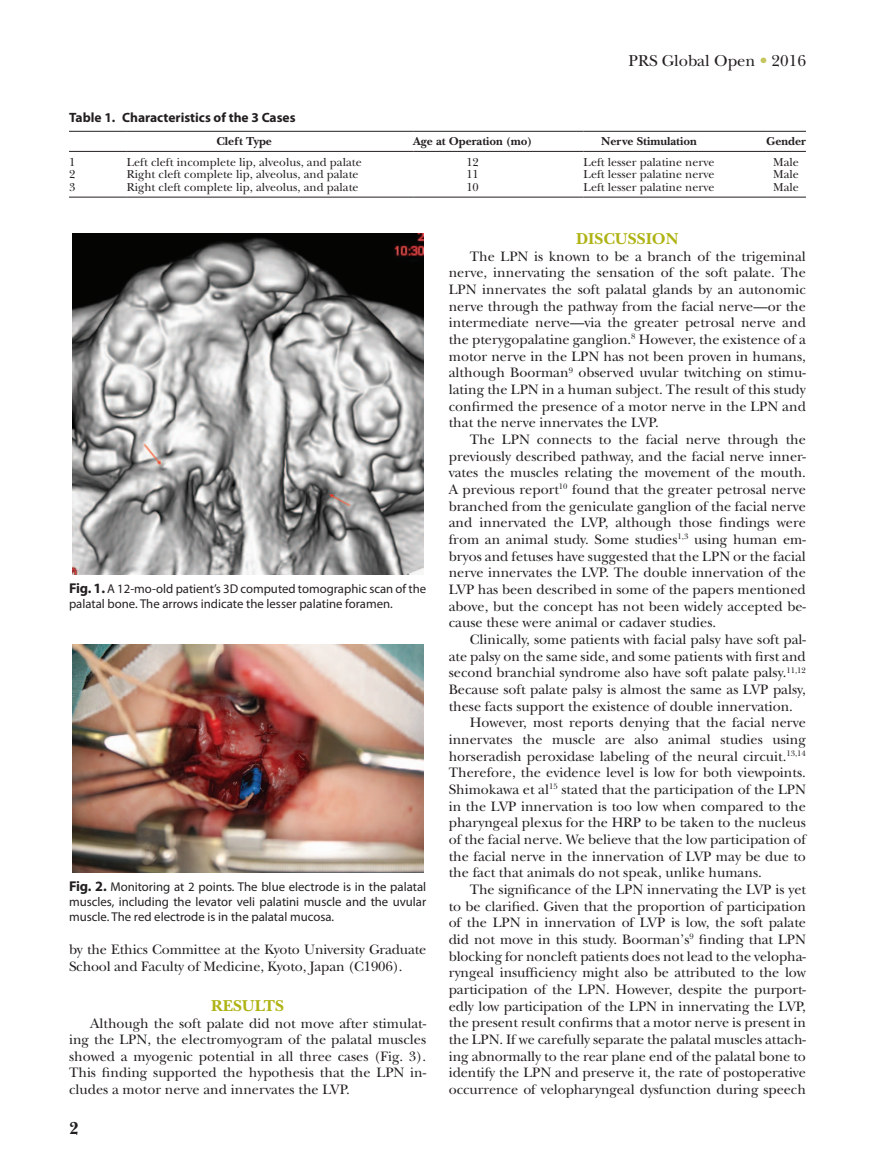
<style>
.page{position:relative;width:878px;height:1175px;background:#fff}
.page>*{position:absolute;margin:0;border:0;box-sizing:border-box;transform-origin:0 0}
.t1{font:700 18px "New Baskerville";color:#231f20}
.t2{font:16.5px "New Baskerville";color:#231f20}
.t3{font:700 16.5px "New Baskerville";color:#afb314}
.t4{font:14.25px/16.6px "New Baskerville";color:#231f20;text-align:justify}
.t5{font:700 13.5px "Myriad Pro";color:#231f20}
.t6{font:12.75px/15px "Myriad Pro";color:#231f20}
.t7{font:12px "New Baskerville";color:#231f20}
.t8{font:700 12px "New Baskerville";color:#231f20}
.s1{color:#c5c65e}
.s2{font-weight:700;font-size:14.25px}
</style>
<div class="page">
<hr style="left:69px;top:131px;width:58px;height:1px;background:#231f20">
<hr style="left:127px;top:131px;width:286px;height:1px;background:#231f20">
<hr style="left:413px;top:131px;width:170px;height:1px;background:#231f20">
<hr style="left:583px;top:131px;width:183px;height:1px;background:#231f20">
<hr style="left:766px;top:131px;width:40px;height:1px;background:#231f20">
<hr style="left:69px;top:151px;width:58px;height:1px;background:#231f20">
<hr style="left:127px;top:151px;width:286px;height:1px;background:#231f20">
<hr style="left:413px;top:151px;width:170px;height:1px;background:#231f20">
<hr style="left:583px;top:151px;width:183px;height:1px;background:#231f20">
<hr style="left:766px;top:151px;width:40px;height:1px;background:#231f20">
<hr style="left:69px;top:197px;width:58px;height:1px;background:#231f20">
<hr style="left:127px;top:197px;width:286px;height:1px;background:#231f20">
<hr style="left:413px;top:197px;width:170px;height:1px;background:#231f20">
<hr style="left:583px;top:197px;width:183px;height:1px;background:#231f20">
<hr style="left:766px;top:197px;width:40px;height:1px;background:#231f20">
<img style="left:72px;top:233px;width:351px;height:341px">
<img style="left:72px;top:644px;width:351px;height:228px">
<p class="t2" style="left:628px;top:51px;width:179px">PRS Global Open <span class="s1">•</span> 2016</p>
<p class="t5" style="left:69px;top:109px;width:228px">Table 1. Characteristics of the 3 Cases</p>
<p class="t8" style="left:216px;top:134px;width:57px">Cleft Type</p>
<p class="t8" style="left:413px;top:134px;width:120px">Age at Operation (mo)</p>
<p class="t8" style="left:601px;top:134px;width:97px">Nerve Stimulation</p>
<p class="t8" style="left:766px;top:134px;width:41px">Gender</p>
<p class="t7" style="left:69px;top:155px;width:8px">1</p>
<p class="t7" style="left:127px;top:155px;width:236px">Left cleft incomplete lip, alveolus, and palate</p>
<p class="t7" style="left:466px;top:155px;width:14px">12</p>
<p class="t7" style="left:583px;top:155px;width:132px">Left lesser palatine nerve</p>
<p class="t7" style="left:773px;top:155px;width:27px">Male</p>
<p class="t7" style="left:69px;top:167px;width:8px">2</p>
<p class="t7" style="left:127px;top:167px;width:233px">Right cleft complete lip, alveolus, and palate</p>
<p class="t7" style="left:466px;top:167px;width:14px">11</p>
<p class="t7" style="left:583px;top:167px;width:132px">Left lesser palatine nerve</p>
<p class="t7" style="left:773px;top:167px;width:27px">Male</p>
<p class="t7" style="left:69px;top:180px;width:8px">3</p>
<p class="t7" style="left:127px;top:180px;width:233px">Right cleft complete lip, alveolus, and palate</p>
<p class="t7" style="left:466px;top:180px;width:14px">10</p>
<p class="t7" style="left:583px;top:180px;width:132px">Left lesser palatine nerve</p>
<p class="t7" style="left:773px;top:180px;width:27px">Male</p>
<p class="t6" style="left:69px;top:581px;width:358px"><span class="s2">Fig. 1.</span> A 12-mo-old patient’s 3D computed tomographic scan of the palatal bone. The arrows indicate the lesser palatine foramen.</p>
<p class="t6" style="left:69px;top:879px;width:359px;text-align:justify"><span class="s2">Fig. 2.</span> Monitoring at 2 points. The blue electrode is in the palatal muscles, including the levator veli palatini muscle and the uvular muscle. The red electrode is in the palatal mucosa.</p>
<p class="t4" style="left:69px;top:941px;width:359px">by the Ethics Committee at the Kyoto University Graduate<br>School and Faculty of Medicine, Kyoto, Japan (C1906).</p>
<p class="t3" style="left:211px;top:996px;width:74px">RESULTS</p>
<p class="t4" style="left:69px;top:1014px;width:359px;text-indent:21px">Although the soft palate did not move after stimulat&shy;ing the LPN, the electromyogram of the palatal muscles showed a myogenic potential in all three cases (Fig. 3).<br>This finding supported the hypothesis that the LPN in&shy;cludes a motor nerve and innervates the LVP.</p>
<p class="t1" style="left:69px;top:1118px;width:11px">2</p>
<p class="t3" style="left:576px;top:229px;width:104px">DISCUSSION</p>
<p class="t4" style="left:448px;top:248px;width:359px;text-indent:21px">The LPN is known to be a branch of the trigeminal nerve, innervating the sensation of the soft palate. The LPN innervates the soft palatal glands by an autonomic nerve through the pathway from the facial nerve—or the intermediate nerve—via the greater petrosal nerve and the pterygopalatine ganglion.<sup>8</sup> However, the existence of a motor nerve in the LPN has not been proven in humans, although Boorman<sup>9</sup> observed uvular twitching on stimu&shy;lating the LPN in a human subject. The result of this study confirmed the presence of a motor nerve in the LPN and that the nerve innervates the LVP.</p>
<p class="t4" style="left:448px;top:431px;width:359px;text-indent:21px">The LPN connects to the facial nerve through the previously described pathway, and the facial nerve inner&shy;vates the muscles relating the movement of the mouth.<br>A previous report<sup>10</sup> found that the greater petrosal nerve branched from the geniculate ganglion of the facial nerve and innervated the LVP, although those findings were from an animal study. Some studies<sup>1,3</sup> using human em&shy;bryos and fetuses have suggested that the LPN or the facial nerve innervates the LVP. The double innervation of the LVP has been described in some of the papers mentioned above, but the concept has not been widely accepted be&shy;cause these were animal or cadaver studies.</p>
<p class="t4" style="left:470px;top:631px;width:338px">Clinically, some patients with facial palsy have soft pal-</p>
<p class="t4" style="left:449px;top:648px;width:358px">ate palsy on the same side, and some patients with first and</p>
<p class="t4" style="left:449px;top:664px;width:358px">second branchial syndrome also have soft palate palsy.<sup>11,12</sup></p>
<p class="t4" style="left:448px;top:681px;width:358px">Because soft palate palsy is almost the same as LVP palsy,</p>
<p class="t4" style="left:448px;top:698px;width:346px">these facts support the existence of double innervation.</p>
<p class="t4" style="left:469px;top:714px;width:338px">However, most reports denying that the facial nerve</p>
<p class="t4" style="left:448px;top:731px;width:358px">innervates the muscle are also animal studies using</p>
<p class="t4" style="left:448px;top:748px;width:359px">horseradish peroxidase labeling of the neural circuit.<sup>13,14</sup></p>
<p class="t4" style="left:448px;top:764px;width:358px">Therefore, the evidence level is low for both viewpoints.</p>
<p class="t4" style="left:448px;top:781px;width:359px">Shimokawa et al<sup>15</sup> stated that the participation of the LPN</p>
<p class="t4" style="left:448px;top:797px;width:358px">in the LVP innervation is too low when compared to the</p>
<p class="t4" style="left:448px;top:814px;width:358px">pharyngeal plexus for the HRP to be taken to the nucleus</p>
<p class="t4" style="left:448px;top:831px;width:359px">of the facial nerve. We believe that the low participation of</p>
<p class="t4" style="left:448px;top:847px;width:358px">the facial nerve in the innervation of LVP may be due to</p>
<p class="t4" style="left:448px;top:864px;width:314px">the fact that animals do not speak, unlike humans.</p>
<p class="t4" style="left:470px;top:881px;width:338px">The significance of the LPN innervating the LVP is yet</p>
<p class="t4" style="left:448px;top:897px;width:358px">to be clarified. Given that the proportion of participation</p>
<p class="t4" style="left:448px;top:914px;width:359px">of the LPN in innervation of LVP is low, the soft palate</p>
<p class="t4" style="left:448px;top:931px;width:358px">did not move in this study. Boorman’s<sup>9</sup> finding that LPN</p>
<p class="t4" style="left:449px;top:947px;width:358px">blocking for noncleft patients does not lead to the velopha-</p>
<p class="t4" style="left:449px;top:964px;width:359px">ryngeal insufficiency might also be attributed to the low</p>
<p class="t4" style="left:449px;top:981px;width:359px">participation of the LPN. However, despite the purport-</p>
<p class="t4" style="left:449px;top:997px;width:359px">edly low participation of the LPN in innervating the LVP,</p>
<p class="t4" style="left:449px;top:1014px;width:359px">the present result confirms that a motor nerve is present in</p>
<p class="t4" style="left:449px;top:1031px;width:359px">the LPN. If we carefully separate the palatal muscles attach-</p>
<p class="t4" style="left:449px;top:1047px;width:358px">ing abnormally to the rear plane end of the palatal bone to</p>
<p class="t4" style="left:449px;top:1064px;width:359px">identify the LPN and preserve it, the rate of postoperative</p>
<p class="t4" style="left:449px;top:1081px;width:359px">occurrence of velopharyngeal dysfunction during speech</p>
</div>
